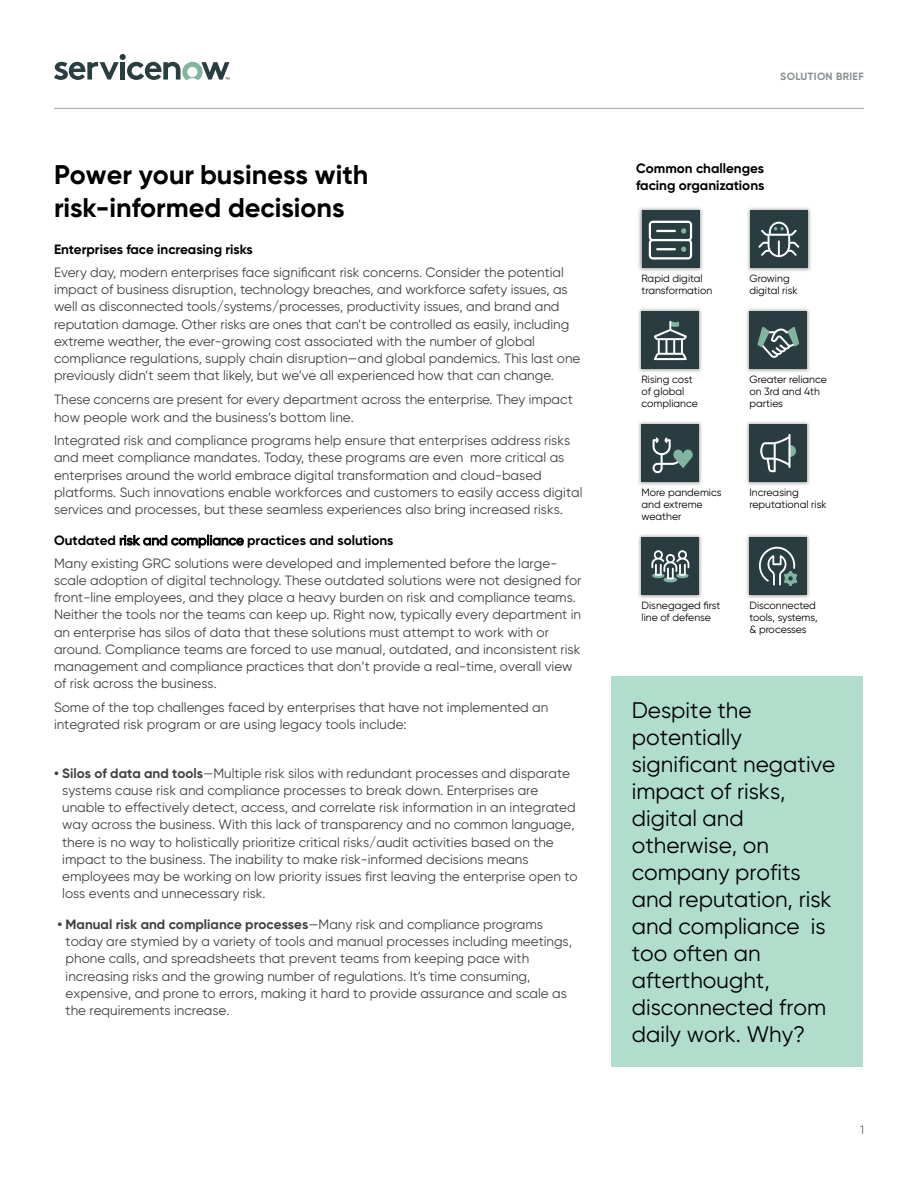
<style>
.page{position:relative;width:918px;height:1188px;background:#fff}
.page>*{position:absolute;margin:0;border:0;box-sizing:border-box;transform-origin:0 0}
.t1{font:700 27px/33px "Gilroy";color:#000}
.t2{font:22.5px/27px "Gilroy";color:#000}
.t3{font:13.5px/17.2px "Gilroy";color:#414042}
.t4{font:700 13.5px/17.2px "Gilroy";color:#000}
.t5{font:300 12px "Gilroy";color:#414042}
.t6{font:10.5px/12px "Gilroy";color:#000}
.t7{font:700 10.5px "Gilroy";letter-spacing:.03em;color:#8a8e91}
.s1{font-weight:700;color:#000}
.s2{font-weight:500;color:#000}
.s3{font-weight:700}
</style>
<div class="page">
<hr style="left:54px;top:108px;width:810px;height:1px;background:#a1a2a5">
<div style="left:611px;top:676px;width:252px;height:391px;background:#b1ddcd"></div>
<img style="left:638px;top:207px;width:65px;height:64px">
<div style="left:642px;top:211px;width:57px;height:57px;background:#293d40"></div>
<svg style="left:649px;top:221px;width:43px;height:39px"></svg>
<img style="left:747px;top:207px;width:64px;height:64px">
<div style="left:750px;top:211px;width:58px;height:57px;background:#293d40"></div>
<svg style="left:758px;top:222px;width:41px;height:35px"></svg>
<img style="left:638px;top:308px;width:64px;height:64px">
<div style="left:642px;top:312px;width:57px;height:57px;background:#293d40"></div>
<svg style="left:654px;top:321px;width:33px;height:39px"></svg>
<img style="left:746px;top:308px;width:64px;height:64px">
<div style="left:749px;top:312px;width:58px;height:57px;background:#293d40"></div>
<svg style="left:757px;top:327px;width:42px;height:31px"></svg>
<img style="left:746px;top:421px;width:64px;height:64px">
<div style="left:749px;top:424px;width:58px;height:58px;background:#293d40"></div>
<svg style="left:760px;top:434px;width:36px;height:38px"></svg>
<img style="left:638px;top:534px;width:64px;height:64px">
<div style="left:642px;top:538px;width:57px;height:57px;background:#293d40"></div>
<svg style="left:651px;top:550px;width:38px;height:32px"></svg>
<img style="left:746px;top:534px;width:64px;height:64px">
<div style="left:750px;top:538px;width:57px;height:57px;background:#293d40"></div>
<svg style="left:759px;top:547px;width:38px;height:39px"></svg>
<img style="left:638px;top:421px;width:64px;height:64px">
<div style="left:642px;top:424px;width:57px;height:58px;background:#293d40"></div>
<svg style="left:653px;top:437px;width:40px;height:36px"></svg>
<svg style="left:54px;top:54px;width:176px;height:26px"></svg>
<h1 class="t1" style="left:54px;top:158px;width:316px">Power your business with risk-informed decisions</h1>
<p class="t4" style="left:54px;top:241px;width:200px">Enterprises face increasing risks</p>
<p class="t3" style="left:54px;top:263px;width:528px">Every day, modern enterprises face significant risk concerns. Consider the potential impact of business disruption, technology breaches, and workforce safety issues, as well as disconnected tools/systems/processes, productivity issues, and brand and reputation damage. Other risks are ones that can’t be controlled as easily, including extreme weather, the ever-growing cost associated with the number of global compliance regulations, supply chain disruption—and global pandemics. This last one previously didn’t seem that likely, but we’ve all experienced how that can change.</p>
<p class="t3" style="left:54px;top:391px;width:520px">These concerns are present for every department across the enterprise. They impact how people work and the business’s bottom line.</p>
<p class="t3" style="left:54px;top:431px;width:530px">Integrated risk and compliance programs help ensure that enterprises address risks and meet compliance mandates. Today, these programs are even more critical as enterprises around the world embrace digital transformation and cloud-based platforms. Such innovations enable workforces and customers to easily access digital services and processes, but these seamless experiences also bring increased risks.</p>
<p class="t3" style="left:54px;top:529px;width:505px;line-height:22.6px"><span class="s1">Outdated</span> <span class="s2">risk and compliance</span> <span class="s1">practices and solutions<br></span>Many existing GRC solutions were developed and implemented before the large-</p>
<p class="t3" style="left:54px;top:571px;width:529px">scale adoption of digital technology. These outdated solutions were not designed for front-line employees, and they place a heavy burden on risk and compliance teams.<br>Neither the tools nor the teams can keep up. Right now, typically every department in an enterprise has silos of data that these solutions must attempt to work with or around. Compliance teams are forced to use manual, outdated, and inconsistent risk management and compliance practices that don’t provide a real-time, overall view of risk across the business.</p>
<p class="t3" style="left:54px;top:698px;width:496px">Some of the top challenges faced by enterprises that have not implemented an integrated risk program or are using legacy tools include:</p>
<p class="t3" style="left:62px;top:764px;width:517px;text-indent:-8px"><span class="s3">• Silos of data and tools</span>—Multiple risk silos with redundant processes and disparate systems cause risk and compliance processes to break down. Enterprises are unable to effectively detect, access, and correlate risk information in an integrated way across the business. With this lack of transparency and no common language, there is no way to holistically prioritize critical risks/audit activities based on the impact to the business. The inability to make risk-informed decisions means employees may be working on low priority issues first leaving the enterprise open to loss events and unnecessary risk.</p>
<p class="t3" style="left:66px;top:916px;width:508px;text-indent:-8px"><span class="s3">• Manual risk and compliance processes</span>—Many risk and compliance programs today are stymied by a variety of tools and manual processes including meetings, phone calls, and spreadsheets that prevent teams from keeping pace with increasing risks and the growing number of regulations. It’s time consuming, expensive, and prone to errors, making it hard to provide assurance and scale as the requirements increase.</p>
<p class="t7" style="left:780px;top:70px;width:85px">SOLUTION BRIEF</p>
<p class="t4" style="left:636px;top:160px;width:130px">Common challenges facing organizations</p>
<p class="t6" style="left:642px;top:272px;width:72px">Rapid digital transformation</p>
<p class="t6" style="left:642px;top:373px;width:58px">Rising cost of global compliance</p>
<p class="t6" style="left:749px;top:272px;width:50px">Growing digital risk</p>
<p class="t6" style="left:749px;top:373px;width:79px">Greater reliance on 3rd and 4th parties</p>
<p class="t6" style="left:642px;top:486px;width:82px">More pandemics and extreme weather</p>
<p class="t6" style="left:749px;top:486px;width:79px">Increasing reputational risk</p>
<p class="t6" style="left:642px;top:600px;width:80px">Disnegaged first line of defense</p>
<p class="t6" style="left:749px;top:600px;width:70px">Disconnected tools, systems, &amp; processes</p>
<h2 class="t2" style="left:632px;top:697px;width:205px">Despite the potentially significant negative impact of risks, digital and otherwise, on company profits and reputation, risk and compliance is too often an afterthought, disconnected from daily work. Why?</h2>
<p class="t5" style="left:860px;top:1122px;width:5px">1</p>
</div>
